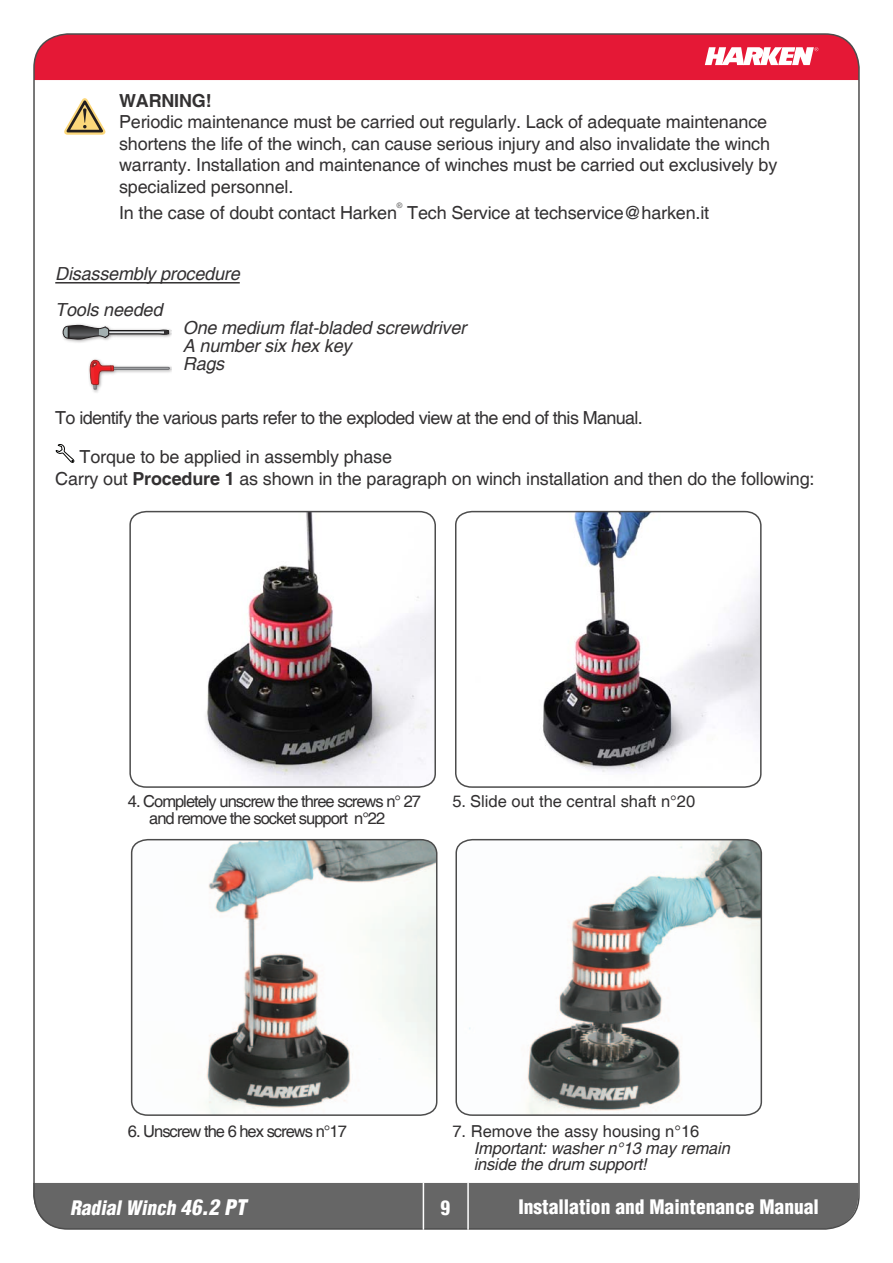
<style>
.page{position:relative;width:893px;height:1263px;background:#fff}
.page>*{position:absolute;margin:0;border:0;box-sizing:border-box;transform-origin:0 0}
.t1{font:900 condensed 19.5px "Helvetica LT";color:#fff}
.t2{font:italic 900 condensed 19.5px "Helvetica LT";color:#fff}
.t3{font:18px/21.6px "Helvetica";letter-spacing:-.01em;color:#333132}
.t4{font:italic 18px/18px "Helvetica";letter-spacing:-.01em;color:#333132}
.t5{font:18px "Helvetica";letter-spacing:-.035em;color:#333132}
.t6{font:700 18px "Helvetica";letter-spacing:-.01em;color:#333132}
.t7{font:16.5px/16.5px "Helvetica";letter-spacing:-.06em;color:#312f30}
.t8{font:16.5px "Helvetica";color:#312f30}
.t9{font:italic 16.5px/16.5px "Helvetica";letter-spacing:-.01em;color:#312f30}
.t10{font:7.5px "Helvetica";color:#666}
.s1{font-weight:700}
.s2{font-size:21px}
</style>
<div class="page">
<div style="left:36px;top:1183px;width:822px;height:46px;background:#666"></div>
<svg style="left:34px;top:34px;width:825px;height:46px;background:#e32440"></svg>
<hr style="left:423px;top:1183px;width:1px;height:47px;background:#fff">
<hr style="left:467px;top:1183px;width:2px;height:47px;background:#fff">
<hr style="left:55px;top:282px;width:185px;height:1px;background:#333132">
<svg style="left:56px;top:444px;width:19px;height:19px"></svg>
<svg style="left:64px;top:98px;width:41px;height:37px"></svg>
<img style="left:89px;top:364px;width:10px;height:29px">
<svg style="left:90px;top:359px;width:81px;height:30px"></svg>
<img style="left:62px;top:324px;width:30px;height:19px">
<svg style="left:63px;top:325px;width:108px;height:15px"></svg>
<svg style="left:129px;top:510px;width:307px;height:278px"></svg>
<svg style="left:455px;top:510px;width:307px;height:278px"></svg>
<svg style="left:455px;top:838px;width:308px;height:278px"></svg>
<svg style="left:130px;top:838px;width:308px;height:278px"></svg>
<p class="t6" style="left:119px;top:89px;width:94px">WARNING!</p>
<p class="t3" style="left:119px;top:112px;width:660px">Periodic maintenance must be carried out regularly. Lack of adequate maintenance shortens the life of the winch, can cause serious injury and also invalidate the winch warranty. Installation and maintenance of winches must be carried out exclusively by specialized personnel.</p>
<p class="t3" style="left:119px;top:202px;width:280px">In the case of doubt contact Harken</p>
<p class="t10" style="left:397px;top:201px;width:7px">®</p>
<p class="t3" style="left:407px;top:202px;width:303px">Tech Service at techservice@harken.it</p>
<p class="t4" style="left:55px;top:256px;width:186px;line-height:36px">Disassembly procedure<br>Tools needed</p>
<p class="t4" style="left:183px;top:319px;width:285px">One medium flat-bladed screwdriver<br>A number six hex key<br>Rags</p>
<p class="t5" style="left:55px;top:407px;width:589px">To identify the various parts refer to the exploded view at the end of this Manual.</p>
<p class="t3" style="left:55px;top:447px;width:761px;text-indent:24px">Torque to be applied in assembly phase<br>Carry out <span class="s1">Procedure 1</span> as shown in the paragraph on winch installation and then do the following:</p>
<p class="t7" style="left:149px;top:794px;width:273px;text-indent:-21px">4. Completely unscrew the three screws n° 27 and remove the socket support n°22</p>
<p class="t8" style="left:452px;top:792px;width:244px">5. Slide out the central shaft n°20</p>
<p class="t7" style="left:128px;top:1124px;width:220px">6. Unscrew the 6 hex screws n°17</p>
<p class="t8" style="left:452px;top:1122px;width:248px">7. Remove the assy housing n°16</p>
<p class="t9" style="left:474px;top:1140px;width:258px">Important: washer n°13 may remain inside the drum support!</p>
<p class="t2" style="left:70px;top:1196px;width:183px">RadialWinch <span class="s2">46.2 PT</span></p>
<p class="t1" style="left:440px;top:1195px;width:11px">9</p>
<p class="t1" style="left:518px;top:1195px;width:302px">Installation and Maintenance Manual</p>
</div>
